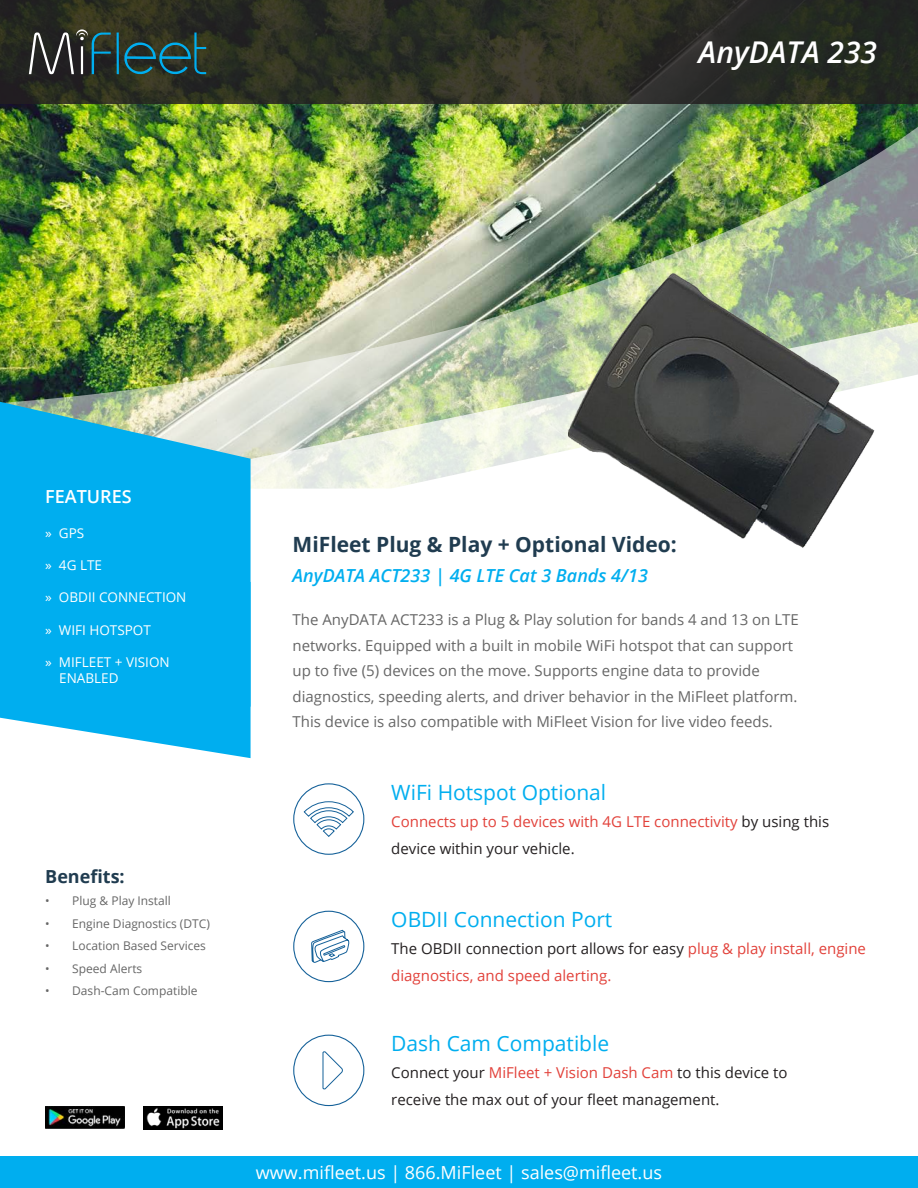
<style>
.page{position:relative;width:918px;height:1188px;background:#fff}
.page>*{position:absolute;margin:0;border:0;box-sizing:border-box;transform-origin:0 0}
.t1{font:italic 600 30px "Open Sans";color:#fff}
.t2{font:21px "Open Sans";color:#00aeef}
.t3{font:700 21px "Open Sans";color:#203c50}
.t4{font:18px "Open Sans";color:#fff}
.t5{font:italic 600 18px "Open Sans";color:#00aeef}
.t6{font:700 18px "Open Sans";color:#203c50}
.t7{font:600 18px "Open Sans";color:#fff}
.t8{font:15px/25.5px "Open Sans";color:#666}
.t9{font:15px/27px "Open Sans";color:#e2413a}
.t10{font:15px/27px "Open Sans";color:#231f20}
.t11{font:13.5px "Open Sans";color:#fff}
.t12{font:12px "Open Sans";color:#666}
.s1{color:#231f20}
.s2{color:#e2413a}
</style>
<div class="page">
<img style="left:0;top:104px;width:918px;height:13px">
<img style="left:0;top:117px;width:918px;height:203px">
<img style="left:0;top:320px;width:918px;height:55px">
<img style="left:0;top:375px;width:914px;height:114px">
<div style="left:0;top:1157px;width:918px;height:31px;background:#00aeef"></div>
<img style="left:560px;top:250px;width:322px;height:298px">
<svg style="left:0;top:402px;width:251px;height:140px;background:#2ab6e5"></svg>
<svg style="left:0;top:542px;width:251px;height:216px;background:#17b5f0"></svg>
<img style="left:143px;top:1106px;width:80px;height:24px">
<img style="left:45px;top:1106px;width:80px;height:22px">
<svg style="left:293px;top:783px;width:71px;height:72px"></svg>
<svg style="left:293px;top:911px;width:71px;height:71px"></svg>
<svg style="left:293px;top:1035px;width:71px;height:71px"></svg>
<svg style="left:0;top:0;width:918px;height:104px;background:#2c2e23"></svg>
<svg style="left:29px;top:29px;width:82px;height:45px;background:#414847"></svg>
<hr style="left:117px;top:33px;width:2px;height:41px;background:#00aeef">
<svg style="left:124px;top:33px;width:82px;height:41px;background:#264949"></svg>
<p class="t1" style="left:699px;top:32px;width:180px">AnyDATA 233</p>
<p class="t7" style="left:45px;top:485px;width:88px">FEATURES</p>
<p class="t11" style="left:45px;top:524px;width:41px">» GPS</p>
<p class="t11" style="left:45px;top:556px;width:58px">» 4G LTE</p>
<p class="t11" style="left:45px;top:588px;width:143px">» OBDII CONNECTION</p>
<p class="t11" style="left:45px;top:621px;width:107px">» WIFI HOTSPOT</p>
<p class="t11" style="left:45px;top:653px;width:126px">» MIFLEET + VISION</p>
<p class="t11" style="left:59px;top:669px;width:61px">ENABLED</p>
<p class="t6" style="left:45px;top:864px;width:81px">Benefits:</p>
<p class="t12" style="left:45px;top:893px;width:127px">• Plug &amp; Play Install</p>
<p class="t12" style="left:45px;top:915px;width:166px">• Engine Diagnostics (DTC)</p>
<p class="t12" style="left:45px;top:938px;width:162px">• Location Based Services</p>
<p class="t12" style="left:45px;top:960px;width:99px">• Speed Alerts</p>
<p class="t12" style="left:45px;top:983px;width:154px">• Dash-Cam Compatible</p>
<p class="t3" style="left:293px;top:529px;width:386px">MiFleet Plug &amp; Play + Optional Video:</p>
<p class="t5" style="left:293px;top:563px;width:357px">AnyDATA ACT233 | 4G LTE Cat 3 Bands 4/13</p>
<p class="t8" style="left:293px;top:607px;width:508px">The AnyDATA ACT233 is a Plug &amp; Play solution for bands 4 and 13 on LTE networks. Equipped with a built in mobile WiFi hotspot that can support up to five (5) devices on the move. Supports engine data to provide diagnostics, speeding alerts, and driver behavior in the MiFleet platform.<br>This device is also compatible with MiFleet Vision for live video feeds.</p>
<p class="t2" style="left:391px;top:778px;width:216px">WiFi Hotspot Optional</p>
<p class="t9" style="left:391px;top:808px;width:439px">Connects up to 5 devices with 4G LTE connectivity <span class="s1">by using this device within your vehicle.</span></p>
<p class="t2" style="left:391px;top:905px;width:223px">OBDII Connection Port</p>
<p class="t9" style="left:391px;top:935px;width:476px"><span class="s1">The OBDII connection port allows for easy</span> plug &amp; play install, engine diagnostics, and speed alerting.</p>
<p class="t2" style="left:391px;top:1029px;width:219px">Dash Cam Compatible</p>
<p class="t10" style="left:391px;top:1059px;width:398px">Connect your <span class="s2">MiFleet + Vision Dash Cam</span> to this device to receive the max out of your fleet management.</p>
<p class="t4" style="left:256px;top:1160px;width:408px">www.mifleet.us | 866.MiFleet | sales@mifleet.us</p>
</div>
